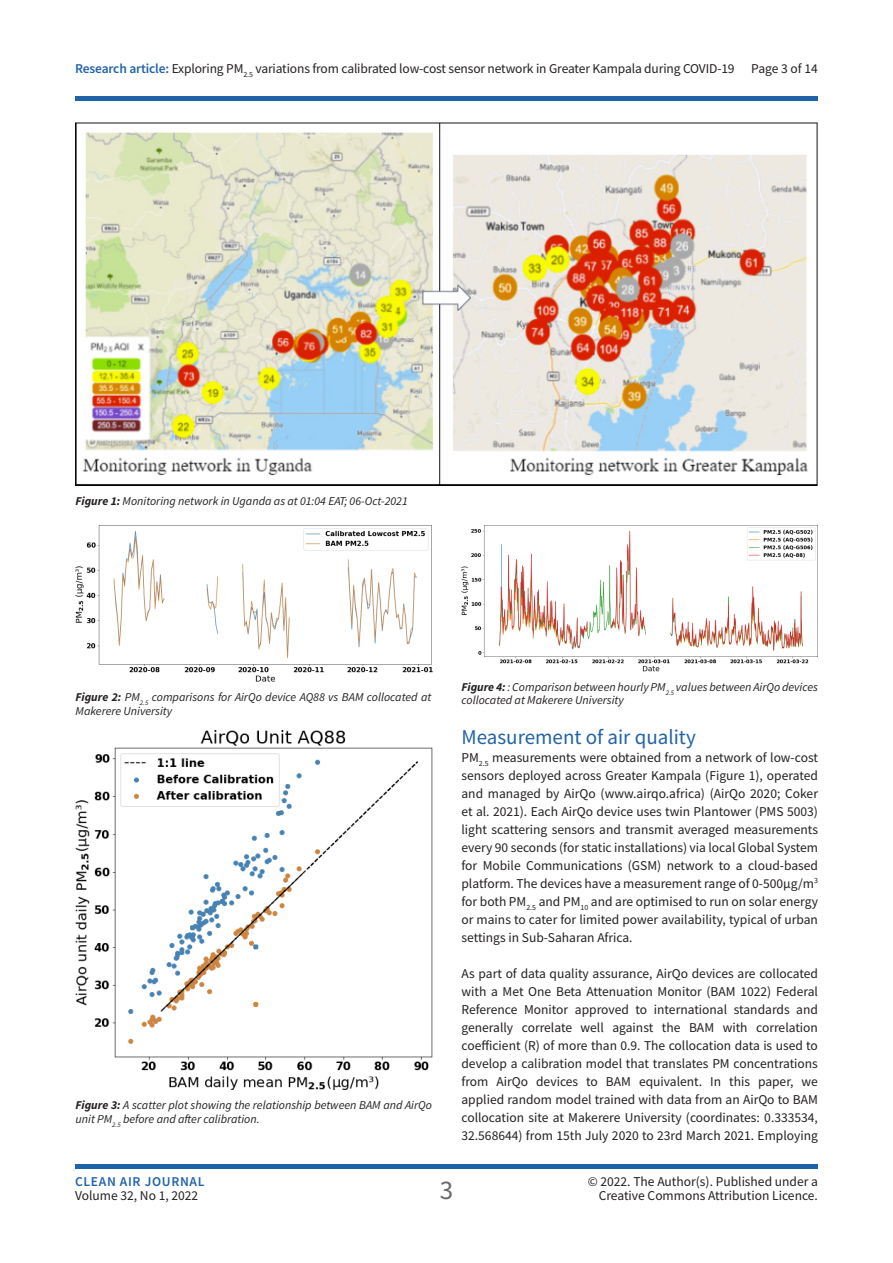
<style>
.page{position:relative;width:893px;height:1263px;background:#fff}
.page>*{position:absolute;margin:0;border:0;box-sizing:border-box;transform-origin:0 0}
.t1{font:27px "Source Sans Pro";color:#686868}
.t2{font:21px "Source Sans Pro";color:#2163a8}
.t3{font:13.5px/18px "Source Sans Pro";color:#231f20;text-align:justify}
.t4{font:600 13.5px "Source Sans Pro";letter-spacing:.05em;color:#2163a8}
.t5{font:italic 12px/13.5px "Source Sans Pro";color:#231f20}
.s1{font-weight:600;color:#2163a8}
.s2{font-weight:700}
</style>
<div class="page">
<div style="left:75px;top:1164px;width:743px;height:5px;background:#2163a8"></div>
<hr style="left:75px;top:96px;width:743px;height:4px;background:#2163a8">
<img style="left:75px;top:123px;width:743px;height:362px">
<img style="left:76px;top:526px;width:356px;height:156px">
<img style="left:76px;top:731px;width:356px;height:358px">
<img style="left:461px;top:526px;width:357px;height:145px">
<p class="t3" style="left:75px;top:59px;width:661px"><span class="s1">Research article:</span> Exploring PM<sub>2.5</sub> variations from calibrated low-cost sensor network in Greater Kampala during COVID-19</p>
<p class="t3" style="left:751px;top:59px;width:68px">Page 3 of 14</p>
<p class="t5" style="left:76px;top:494px;width:334px"><span class="s2">Figure 1:</span> Monitoring network in Uganda as at 01:04 EAT; 06-Oct-2021</p>
<p class="t5" style="left:76px;top:690px;width:357px"><span class="s2">Figure 2:</span> PM<sub>2.5</sub> comparisons for AirQo device AQ88 vs BAM collocated at<br>Makerere University</p>
<p class="t5" style="left:76px;top:1098px;width:358px"><span class="s2">Figure 3:</span> A scatter plot showing the relationship between BAM and AirQo unit PM<sub>2.5</sub> before and after calibration.</p>
<p class="t5" style="left:461px;top:680px;width:358px"><span class="s2">Figure 4:</span> : Comparison between hourly PM<sub>2.5</sub> values between AirQo devices collocated at Makerere University</p>
<p class="t2" style="left:461px;top:723px;width:236px">Measurement of air quality</p>
<p class="t3" style="left:461px;top:748px;width:358px">PM<sub>2.5</sub> measurements were obtained from a network of low-cost sensors deployed across Greater Kampala (Figure 1), operated and managed by AirQo (www.airqo.africa) (AirQo 2020; Coker et al. 2021). Each AirQo device uses twin Plantower (PMS 5003) light scattering sensors and transmit averaged measurements every 90 seconds (for static installations) via local Global System for Mobile Communications (GSM) network to a cloud-based platform. The devices have a measurement range of 0-500µg/m<sup>3 </sup>for both PM<sub>2.5</sub> and PM<sub>10</sub> and are optimised to run on solar energy or mains to cater for limited power availability, typical of urban settings in Sub-Saharan Africa.</p>
<p class="t3" style="left:461px;top:964px;width:358px">As part of data quality assurance, AirQo devices are collocated with a Met One Beta Attenuation Monitor (BAM 1022) Federal Reference Monitor approved to international standards and generally correlate well against the BAM with correlation coefficient (R) of more than 0.9. The collocation data is used to develop a calibration model that translates PM concentrations from AirQo devices to BAM equivalent. In this paper, we applied random model trained with data from an AirQo to BAM collocation site at Makerere University (coordinates: 0.333534, 32.568644) from 15th July 2020 to 23rd March 2021. Employing</p>
<p class="t4" style="left:75px;top:1173px;width:131px">CLEAN AIR JOURNAL</p>
<p class="t3" style="left:75px;top:1186px;width:125px">Volume 32, No 1, 2022</p>
<p class="t3" style="left:588px;top:1172px;width:232px">© 2022. The Author(s). Published under a</p>
<h1 class="t1" style="left:440px;top:1173px;width:15px">3</h1>
<p class="t3" style="left:599px;top:1186px;width:221px">Creative Commons Attribution Licence.</p>
</div>
